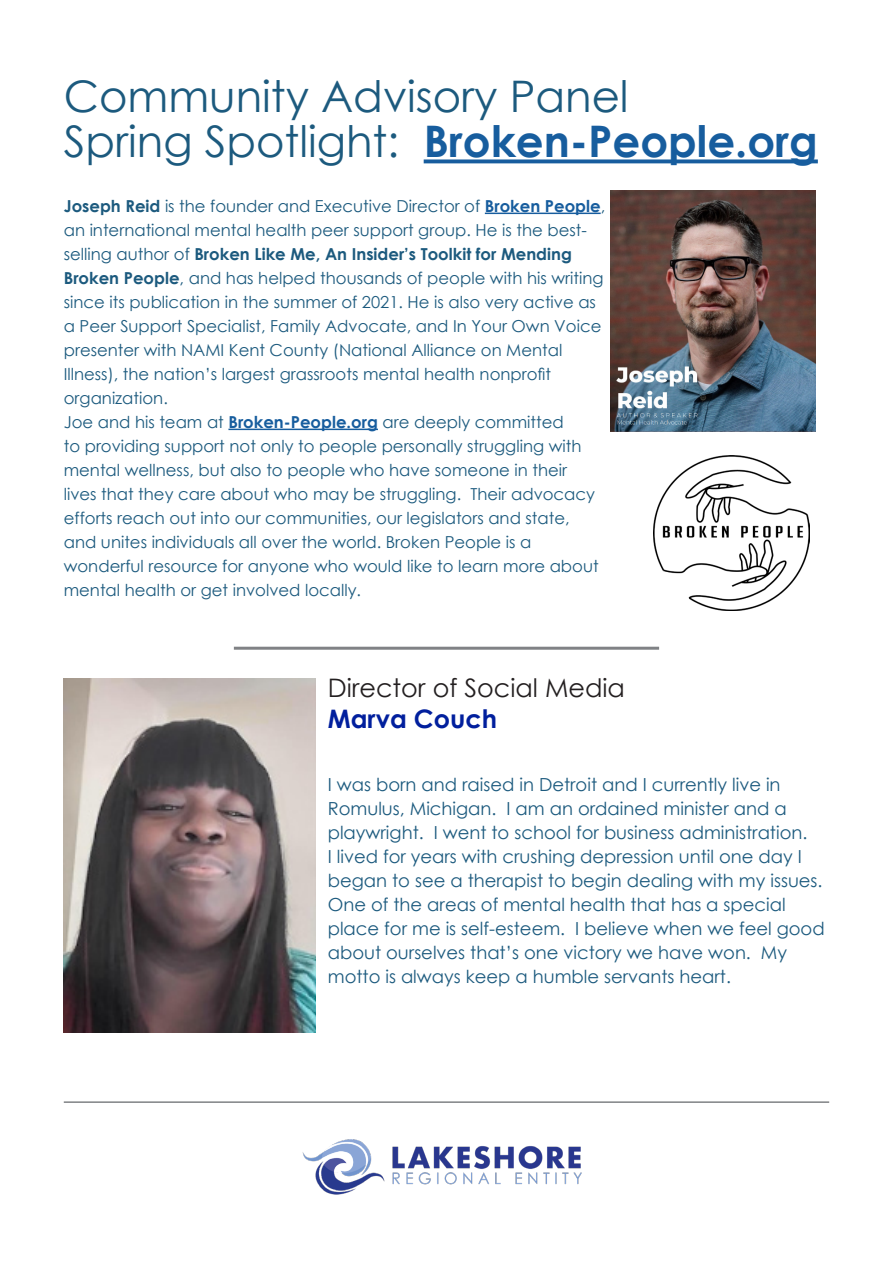
<style>
.page{position:relative;width:893px;height:1263px;background:#fff}
.page>*{position:absolute;margin:0;border:0;box-sizing:border-box;transform-origin:0 0}
._33_Header_gray_Bitt{font:700 43.5px "Century Gothic";color:#175d9e}
._33_Header_gray_Bitt-2{font:43.5px "Century Gothic";color:#1c5a7e}
.t1{font:25.5px "Century Gothic";color:#231f20}
.t2{font:700 25.5px "Century Gothic";color:#011f9d}
.t3{font:18px/24px "Century Gothic";color:#1c5a7e}
._10_Subheader_gray_S{font:16.5px/24px "Century Gothic";color:#1c5a7e}
.s1{font-weight:400;color:#1c5a7e}
.s2{font-weight:700}
.s3{font-weight:700;color:#175d9e}
</style>
<div class="page">
<img style="left:64px;top:678px;width:251px;height:354px">
<img style="left:610px;top:191px;width:205px;height:241px">
<img style="left:302px;top:1139px;width:280px;height:56px">
<img style="left:654px;top:455px;width:155px;height:155px">
<hr style="left:64px;top:1101px;width:765px;height:2px;background:#808285">
<hr style="left:234px;top:647px;width:425px;height:3px;background:#808285">
<hr style="left:485px;top:213px;width:116px;height:1px;background:#175d9e">
<hr style="left:228px;top:429px;width:150px;height:1px;background:#175d9e">
<svg style="left:424px;top:159px;width:394px;height:4px;fill:#175d9e"></svg>
<p class="_33_Header_gray_Bitt-2" style="left:64px;top:66px;width:566px">Community Advisory Panel</p>
<p class="_33_Header_gray_Bitt" style="left:64px;top:109px;width:755px"><span class="s1">Spring Spotlight:</span> Broken-People.org</p>
<p class="_10_Subheader_gray_S" style="left:64px;top:194px;width:543px"><span class="s2">Joseph Reid</span> is the founder and Executive Director of <span class="s3">Broken People</span>, an international mental health peer support group. He is the best&shy;selling author of <span class="s2">Broken Like Me, An Insider’s Toolkit for Mending Broken People</span>, and has helped thousands of people with his writing since its publication in the summer of 2021. He is also very active as a Peer Support Specialist, Family Advocate, and In Your Own Voice presenter with NAMI Kent County (National Alliance on Mental Illness), the nation’s largest grassroots mental health nonprofit organization.</p>
<p class="_10_Subheader_gray_S" style="left:64px;top:410px;width:536px">Joe and his team at <span class="s3">Broken-People.org</span> are deeply committed<br>to providing support not only to people personally struggling with mental wellness, but also to people who have someone in their lives that they care about who may be struggling. Their advocacy efforts reach out into our communities, our legislators and state, and unites individuals all over the world. Broken People is a wonderful resource for anyone who would like to learn more about mental health or get involved locally.</p>
<p class="t1" style="left:328px;top:670px;width:299px">Director of Social Media</p>
<p class="t2" style="left:328px;top:699px;width:171px">Marva Couch</p>
<p class="t3" style="left:328px;top:772px;width:498px">I was born and raised in Detroit and I currently live in Romulus, Michigan. I am an ordained minister and a playwright. I went to school for business administration.<br>I lived for years with crushing depression until one day I began to see a therapist to begin dealing with my issues.<br>One of the areas of mental health that has a special place for me is self-esteem. I believe when we feel good about ourselves that’s one victory we have won. My motto is always keep a humble servants heart.</p>
</div>
